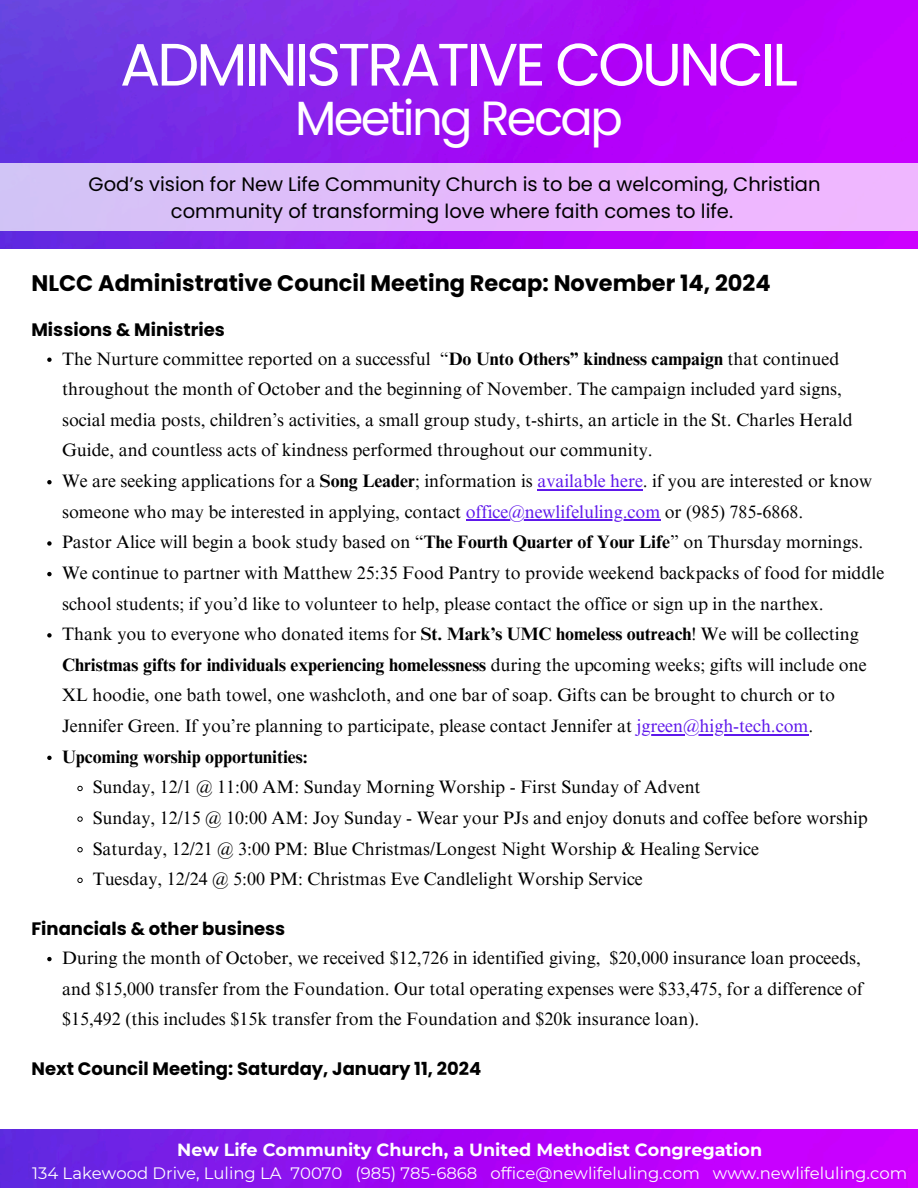
<style>
.page{position:relative;width:918px;height:1188px;background:#fff}
.page>*{position:absolute;margin:0;border:0;box-sizing:border-box;transform-origin:0 0}
.t1{font:59.85px "Poppins";letter-spacing:-.055em;color:#fff}
.t2{font:48px "Poppins";letter-spacing:-.055em;color:#fff}
.t3{font:700 22.5px "Poppins";color:#000}
.t4{font:19.5px/27px "Poppins";color:#000;text-align:center}
.t5{font:18px/30.6px "Times NRMT Pro";color:#000}
.t6{font:700 18px "Poppins";color:#000}
.t7{font:700 17.55px "Montserrat";color:#fff}
.t8{font:16.5px "Montserrat";color:#fff}
.s1{font-weight:700}
.s2{color:#5e17eb}
</style>
<div class="page">
<img style="left:0;top:0;width:918px;height:248px">
<svg style="left:47px;top:358px;width:5px;height:4px"></svg>
<svg style="left:47px;top:480px;width:5px;height:4px"></svg>
<hr style="left:537px;top:489px;width:106px;height:2px;background:#5e17eb">
<hr style="left:466px;top:519px;width:194px;height:2px;background:#5e17eb">
<svg style="left:47px;top:541px;width:5px;height:5px"></svg>
<svg style="left:47px;top:572px;width:5px;height:4px"></svg>
<svg style="left:47px;top:633px;width:5px;height:5px"></svg>
<hr style="left:637px;top:734px;width:171px;height:2px;background:#5e17eb">
<svg style="left:47px;top:756px;width:5px;height:4px"></svg>
<svg style="left:77px;top:785px;width:6px;height:7px"></svg>
<svg style="left:77px;top:816px;width:6px;height:6px"></svg>
<svg style="left:77px;top:847px;width:6px;height:6px"></svg>
<svg style="left:77px;top:877px;width:6px;height:6px"></svg>
<svg style="left:47px;top:957px;width:5px;height:4px"></svg>
<div style="left:0;top:163px;width:918px;height:68px;background:linear-gradient(to right,#d2c2f6,#f3b4ff)"></div>
<img style="left:0;top:1129px;width:918px;height:59px">
<p class="t1" style="left:120px;top:23px;width:679px">ADMINISTRATIVE COUNCIL</p>
<p class="t2" style="left:295px;top:85px;width:329px">Meeting Recap</p>
<p class="t4" style="left:89px;top:171px;width:733px">God’s vision for New Life Community Church is to be a welcoming, Christian community of transforming love where faith comes to life.</p>
<p class="t3" style="left:31px;top:268px;width:741px">NLCC Administrative Council Meeting Recap: November 14, 2024</p>
<p class="t6" style="left:31px;top:317px;width:195px">Missions &amp; Ministries</p>
<h1 class="t5" style="left:62px;top:345px;width:792px">The Nurture committee reported on a successful “<span class="s1">Do Unto Others” kindness campaign</span> that continued throughout the month of October and the beginning of November. The campaign included yard signs, social media posts, children’s activities, a small group study, t-shirts, an article in the St. Charles Herald Guide, and countless acts of kindness performed throughout our community.</h1>
<h2 class="t5" style="left:62px;top:468px;width:812px">We are seeking applications for a <span class="s1">Song Leader</span>; information is <span class="s2">available here</span>. if you are interested or know someone who may be interested in applying, contact <span class="s2">office@newlifeluling.com</span> or (985) 785-6868.</h2>
<h5 class="t5" style="left:62px;top:529px;width:824px">Pastor Alice will begin a book study based on “<span class="s1">The Fourth Quarter of Your Life</span>” on Thursday mornings.<br>We continue to partner with Matthew 25:35 Food Pantry to provide weekend backpacks of food for middle school students; if you’d like to volunteer to help, please contact the office or sign up in the narthex.</h5>
<h3 class="t5" style="left:62px;top:621px;width:798px">Thank you to everyone who donated items for <span class="s1">St. Mark’s UMC homeless outreach</span>! We will be collecting</h3>
<h4 class="t5" style="left:62px;top:652px;width:806px"><span class="s1">Christmas gifts for individuals experiencing homelessness</span> during the upcoming weeks; gifts will include one<br>XL hoodie, one bath towel, one washcloth, and one bar of soap. Gifts can be brought to church or to<br>Jennifer Green. If you’re planning to participate, please contact Jennifer at <span class="s2">jgreen@high-tech.com</span>.</h4>
<p class="t5" style="left:93px;top:743px;width:777px;text-indent:-31px"><span class="s1">Upcoming worship opportunities:<br></span>Sunday, 12/1 @ 11:00 AM: Sunday Morning Worship - First Sunday of Advent<br>Sunday, 12/15 @ 10:00 AM: Joy Sunday - Wear your PJs and enjoy donuts and coffee before worship Saturday, 12/21 @ 3:00 PM: Blue Christmas/Longest Night Worship &amp; Healing Service<br>Tuesday, 12/24 @ 5:00 PM: Christmas Eve Candlelight Worship Service</p>
<p class="t6" style="left:31px;top:916px;width:255px">Financials &amp; other business</p>
<p class="t5" style="left:62px;top:945px;width:803px;text-align:justify">During the month of October, we received $12,726 in identified giving, $20,000 insurance loan proceeds, and $15,000 transfer from the Foundation. Our total operating expenses were $33,475, for a difference of $15,492 (this includes $15k transfer from the Foundation and $20k insurance loan).</p>
<p class="t6" style="left:31px;top:1056px;width:451px">Next Council Meeting: Saturday, January 11, 2024</p>
<p class="t7" style="left:177px;top:1139px;width:587px">New Life Community Church, a United Methodist Congregation</p>
<p class="t8" style="left:32px;top:1163px;width:876px">134 Lakewood Drive, Luling LA 70070 (985) 785-6868 office@newlifeluling.com www.newlifeluling.com</p>
</div>
